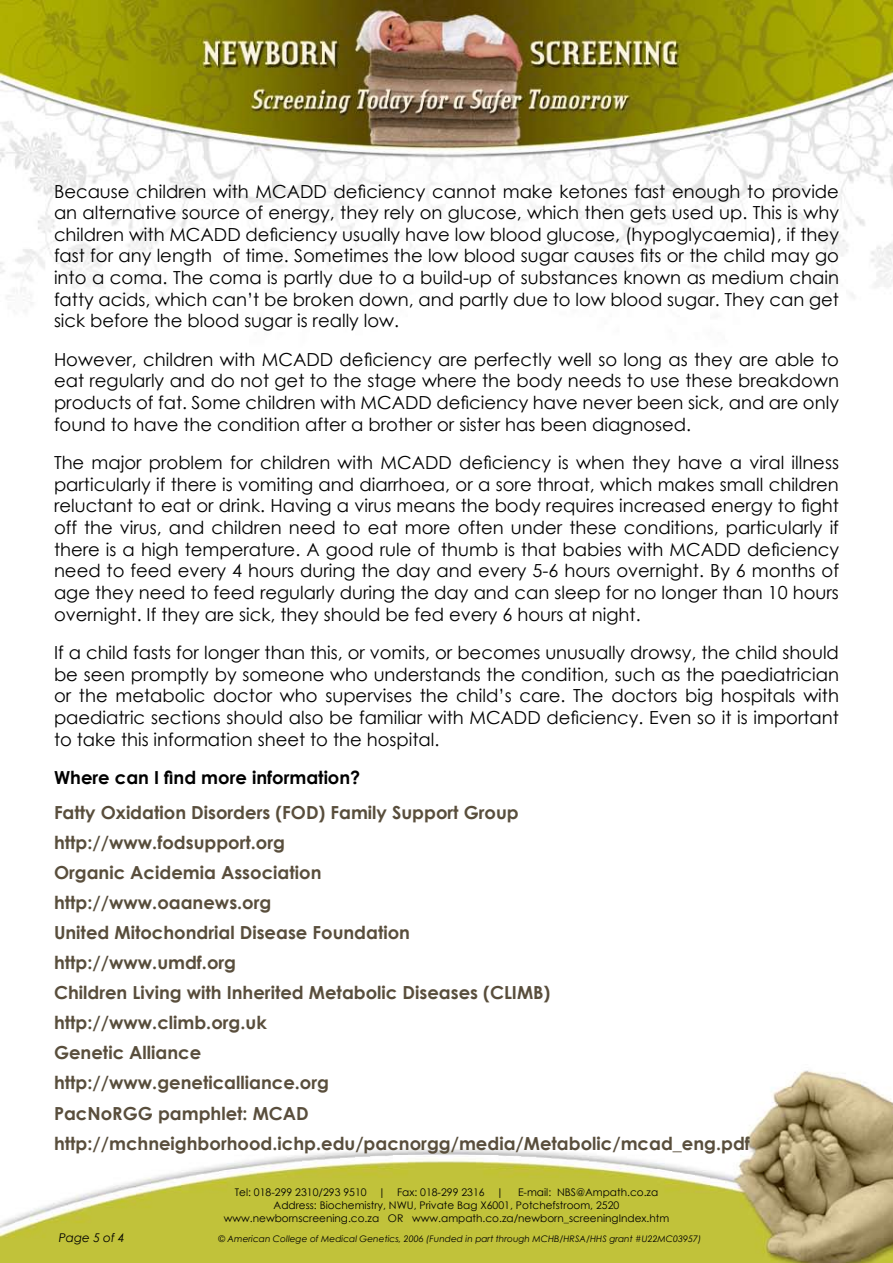
<style>
.page{position:relative;width:893px;height:1263px;background:#fff}
.page>*{position:absolute;margin:0;border:0;box-sizing:border-box;transform-origin:0 0}
.t1{font:18px/21.6px "Century Gothic";color:#000;text-align:justify}
.t2{font:700 18px/30.2px "Century Gothic";color:#594e3c}
.t3{font:700 18px "Century Gothic";color:#000}
.t4{font:italic 12px "Century Gothic";color:#000}
.t5{font:10.5px "Century Gothic";color:#000}
.t6{font:italic 9px "Century Gothic";color:#000}
</style>
<div class="page">
<img style="left:0;top:0;width:893px;height:1263px">
<p class="t1" style="left:54px;top:180px;width:786px">Because children with MCADD deficiency cannot make ketones fast enough to provide an alternative source of energy, they rely on glucose, which then gets used up. This is why children with MCADD deficiency usually have low blood glucose, (hypoglycaemia), if they fast for any length of time. Sometimes the low blood sugar causes fits or the child may go into a coma. The coma is partly due to a build-up of substances known as medium chain fatty acids, which can’t be broken down, and partly due to low blood sugar. They can get sick before the blood sugar is really low.</p>
<p class="t1" style="left:54px;top:348px;width:786px">However, children with MCADD deficiency are perfectly well so long as they are able to eat regularly and do not get to the stage where the body needs to use these breakdown products of fat. Some children with MCADD deficiency have never been sick, and are only found to have the condition after a brother or sister has been diagnosed.</p>
<p class="t1" style="left:54px;top:452px;width:786px">The major problem for children with MCADD deficiency is when they have a viral illness particularly if there is vomiting and diarrhoea, or a sore throat, which makes small children reluctant to eat or drink. Having a virus means the body requires increased energy to fight off the virus, and children need to eat more often under these conditions, particularly if there is a high temperature. A good rule of thumb is that babies with MCADD deficiency need to feed every 4 hours during the day and every 5-6 hours overnight. By 6 months of age they need to feed regularly during the day and can sleep for no longer than 10 hours overnight. If they are sick, they should be fed every 6 hours at night.</p>
<p class="t1" style="left:54px;top:641px;width:786px">If a child fasts for longer than this, or vomits, or becomes unusually drowsy, the child should be seen promptly by someone who understands the condition, such as the paediatrician or the metabolic doctor who supervises the child’s care. The doctors big hospitals with paediatric sections should also be familiar with MCADD deficiency. Even so it is important to take this information sheet to the hospital.</p>
<p class="t3" style="left:54px;top:764px;width:308px">Where can I find more information?</p>
<p class="t2" style="left:54px;top:796px;width:697px">Fatty Oxidation Disorders (FOD) Family Support Group http://www.fodsupport.org<br>Organic Acidemia Association<br>http://www.oaanews.org<br>United Mitochondrial Disease Foundation<br>http://www.umdf.org<br>Children Living with Inherited Metabolic Diseases (CLIMB) http://www.climb.org.uk<br>Genetic Alliance<br>http://www.geneticalliance.org<br>PacNoRGG pamphlet: MCAD http://mchneighborhood.ichp.edu/pacnorgg/media/Metabolic/mcad_eng.pdf</p>
<p class="t5" style="left:235px;top:1185px;width:270px">Tel: 018-299 2310/293 9510 | Fax: 018-299 2316 |</p>
<p class="t5" style="left:518px;top:1185px;width:142px">E-mail: NBS@Ampath.co.za</p>
<p class="t5" style="left:274px;top:1198px;width:347px">Address: Biochemistry, NWU, Private Bag X6001, Potchefstroom, 2520</p>
<p class="t5" style="left:224px;top:1210px;width:447px">www.newbornscreening.co.za OR www.ampath.co.za/newborn_screeningIndex.htm</p>
<p class="t4" style="left:59px;top:1229px;width:68px">Page 5 of 4</p>
<p class="t6" style="left:218px;top:1233px;width:485px">© American College of Medical Genetics, 2006 (Funded in part through MCHB/HRSA/HHS grant #U22MC03957)</p>
</div>
